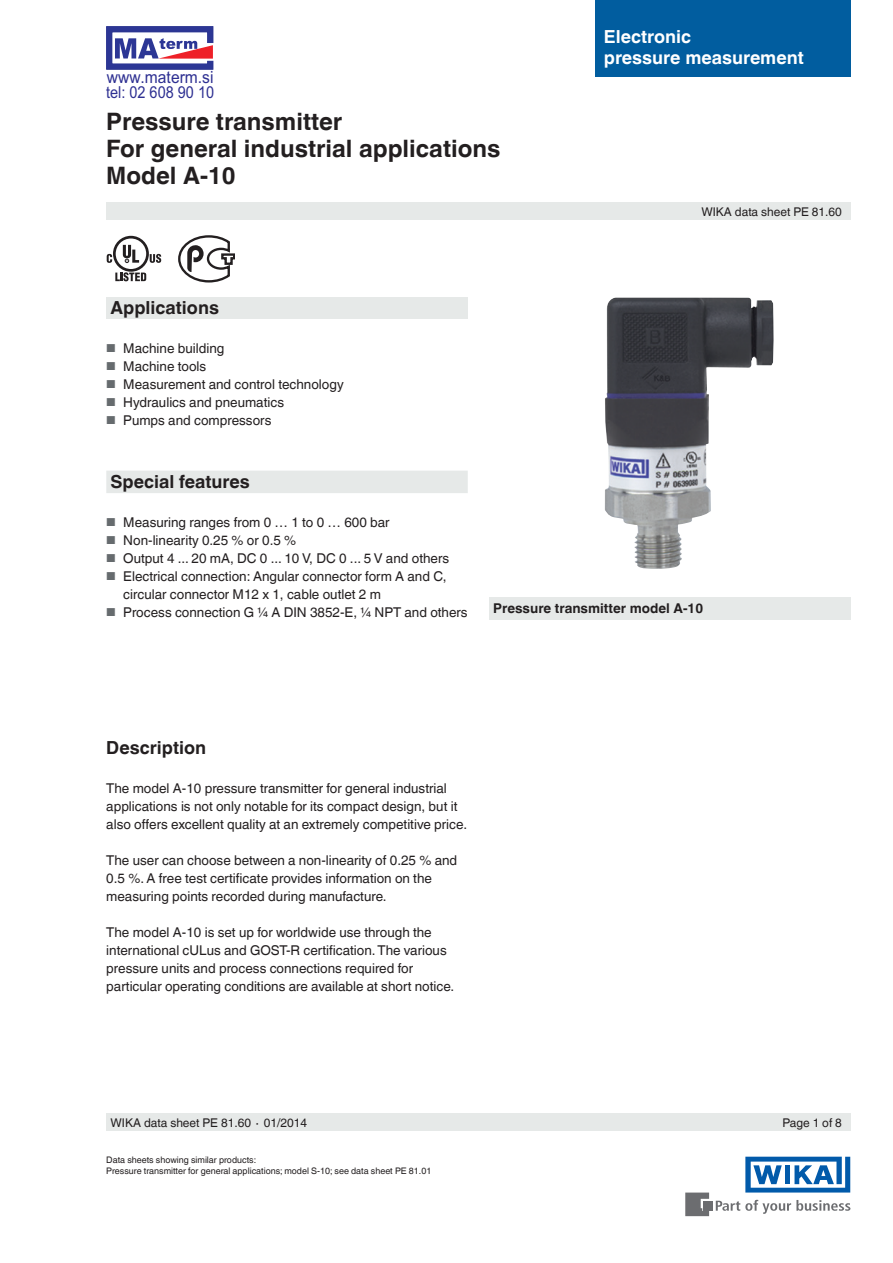
<style>
.page{position:relative;width:893px;height:1263px;background:#fff}
.page>*{position:absolute;margin:0;border:0;box-sizing:border-box;transform-origin:0 0}
.t1{font:700 24px/27px "Helvetica World";color:#231f20}
.t2{font:700 18px "Helvetica World";color:#231f20}
.t3{font:700 18px/21px "Helvetica World";color:#fff}
.t4{font:16.8px "Arial";color:#2e3092;scale:.93 1}
.t5{font:16.5px "Arial";color:#2e3092;scale:.88 1}
.t6{font:13.5px/18px "Helvetica World";color:#231f20}
.t7{font:700 13.5px "Helvetica World";color:#231f20}
.t8{font:12px "Helvetica World";color:#231f20}
.t9{font:9px/10.5px "Helvetica World";color:#231f20}
.s1{font-size:11.55px;color:#666b6e}
</style>
<div class="page">
<div style="left:106px;top:298px;width:362px;height:21px;background:#e6e9e8"></div>
<svg style="left:716px;top:1200px;width:134px;height:14px"></svg>
<div style="left:703px;top:1201px;width:9px;height:9px;background:#6c6d70"></div>
<svg style="left:685px;top:1192px;width:24px;height:24px"></svg>
<svg style="left:745px;top:1157px;width:105px;height:35px"></svg>
<div style="left:106px;top:203px;width:744px;height:17px;background:#e6e9e8"></div>
<div style="left:106px;top:1114px;width:744px;height:17px;background:#e6e9e8"></div>
<div style="left:595px;top:0;width:255px;height:77px;background:#015d9f"></div>
<div style="left:489px;top:597px;width:361px;height:22px;background:#e6e9e8"></div>
<div style="left:106px;top:471px;width:362px;height:22px;background:#e6e9e8"></div>
<img style="left:605px;top:298px;width:168px;height:271px">
<svg style="left:179px;top:235px;width:56px;height:47px"></svg>
<svg style="left:115px;top:272px;width:31px;height:9px"></svg>
<svg style="left:150px;top:254px;width:11px;height:9px"></svg>
<div style="left:113px;top:236px;width:36px;height:36px;border:3px solid #231f20;border-radius:50%"></div>
<svg style="left:123px;top:245px;width:16px;height:18px"></svg>
<svg style="left:107px;top:254px;width:5px;height:9px"></svg>
<svg style="left:106px;top:26px;width:107px;height:43px"></svg>
<p class="t4" style="left:107px;top:71px;width:116px">www.materm.si</p>
<p class="t5" style="left:106px;top:86px;width:124px">tel: 02 608 90 10</p>
<h1 class="t1" style="left:106px;top:108px;width:396px">Pressure transmitter<br>For general industrial applications<br>Model A-10</h1>
<h2 class="t2" style="left:111px;top:297px;width:110px">Applications</h2>
<p class="t6" style="left:106px;top:339px;width:120px"><span class="s1">■</span> Machine building</p>
<p class="t6" style="left:106px;top:357px;width:102px"><span class="s1">■</span> Machine tools</p>
<p class="t6" style="left:106px;top:375px;width:239px"><span class="s1">■</span> Measurement and control technology</p>
<p class="t6" style="left:106px;top:393px;width:179px"><span class="s1">■</span> Hydraulics and pneumatics</p>
<p class="t6" style="left:106px;top:411px;width:167px"><span class="s1">■</span> Pumps and compressors</p>
<h2 class="t3" style="left:604px;top:26px;width:201px">Electronic<br>pressure measurement</h2>
<p class="t8" style="left:701px;top:204px;width:142px">WIKA data sheet PE 81.60</p>
<h2 class="t2" style="left:111px;top:471px;width:141px">Special features</h2>
<p class="t6" style="left:106px;top:513px;width:285px"><span class="s1">■</span> Measuring ranges from 0 … 1 to 0 … 600 bar</p>
<p class="t6" style="left:106px;top:531px;width:191px"><span class="s1">■</span> Non-linearity 0.25 % or 0.5 %</p>
<p class="t6" style="left:106px;top:549px;width:344px"><span class="s1">■</span> Output 4 ... 20 mA, DC 0 ... 10 V, DC 0 ... 5 V and others</p>
<p class="t6" style="left:123px;top:567px;width:325px;text-indent:-17px"><span class="s1">■</span> Electrical connection: Angular connector form A and C, circular connector M12 x 1, cable outlet 2 m</p>
<p class="t6" style="left:106px;top:603px;width:363px"><span class="s1">■</span> Process connection G ¼ A DIN 3852-E, ¼ NPT and others</p>
<p class="t7" style="left:493px;top:600px;width:211px">Pressure transmitter model A-10</p>
<h2 class="t2" style="left:106px;top:737px;width:101px">Description</h2>
<p class="t6" style="left:106px;top:779px;width:362px">The model A-10 pressure transmitter for general industrial applications is not only notable for its compact design, but it also offers excellent quality at an extremely competitive price.</p>
<p class="t6" style="left:106px;top:851px;width:352px">The user can choose between a non-linearity of 0.25 % and<br>0.5 %. A free test certificate provides information on the measuring points recorded during manufacture.</p>
<p class="t6" style="left:106px;top:923px;width:350px">The model A-10 is set up for worldwide use through the international cULus and GOST-R certification. The various pressure units and process connections required for particular operating conditions are available at short notice.</p>
<p class="t8" style="left:111px;top:1115px;width:198px">WIKA data sheet PE 81.60 ∙ 01/2014</p>
<p class="t8" style="left:782px;top:1115px;width:61px">Page 1 of 8</p>
<p class="t9" style="left:106px;top:1155px;width:327px">Data sheets showing similar products:<br>Pressure transmitter for general applications; model S-10; see data sheet PE 81.01</p>
</div>
